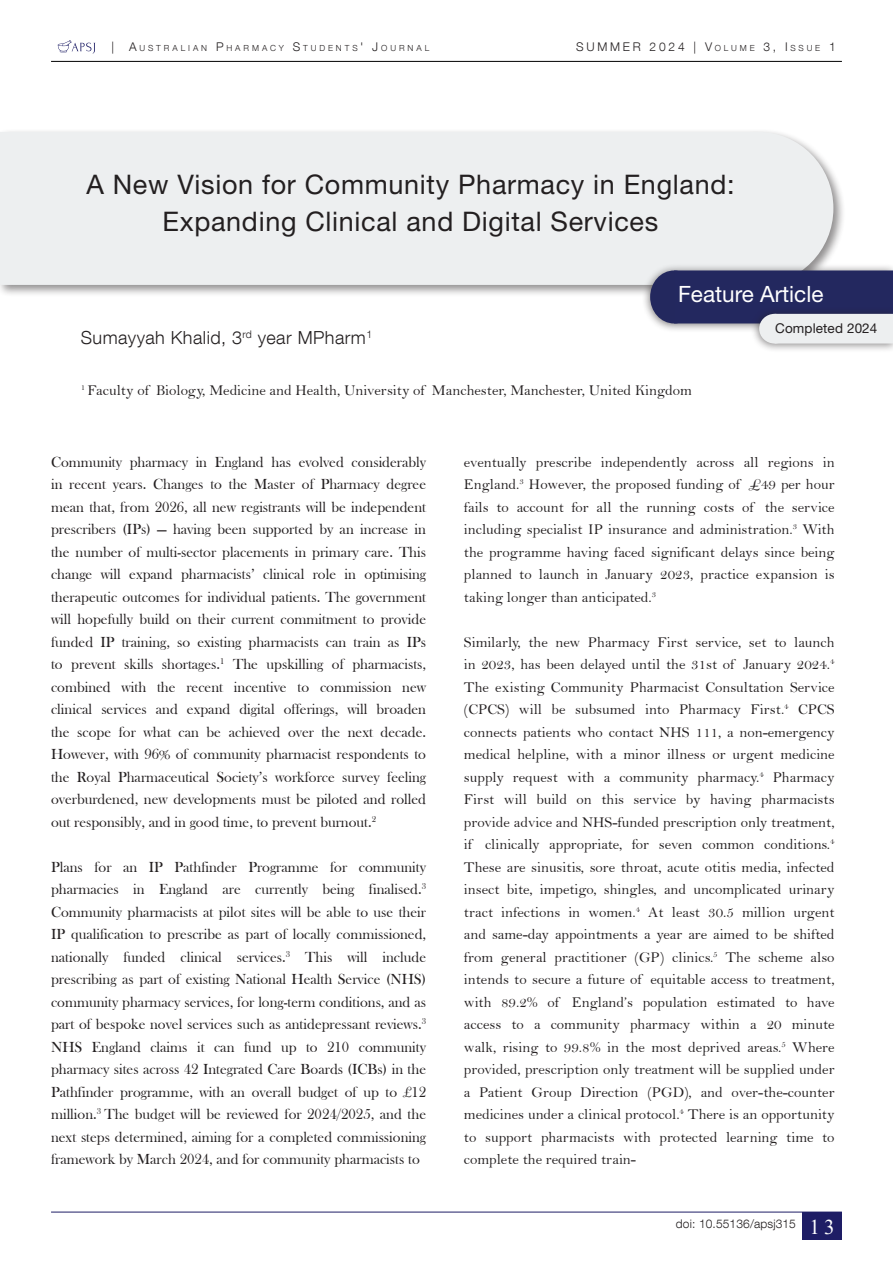
<style>
.page{position:relative;width:893px;height:1263px;background:#fff}
.page>*{position:absolute;margin:0;border:0;box-sizing:border-box;transform-origin:0 0}
.t1{font:27px/37.5px "Helvetica Neue LT Std";letter-spacing:.025em;color:#231f20;text-align:center}
.t2{font:22.5px "Helvetica Neue LT Std";color:#fff}
.t3{font:21px "Times New Roman";color:#fff}
.t4{font:300 18px "Helvetica Neue LT Com";letter-spacing:.025em;color:#231f20}
.t5{font:15px/22.5px "Bask Old Face";color:#231f20;text-align:justify}
.t6{font:15px/22.5px "Bell";color:#231f20;text-align:justify}
.t7{font:13.5px "Helvetica Neue LT Std";letter-spacing:.01em;color:#231f20}
.t8{font:300 12px "Helvetica Neue LT Com";letter-spacing:.23em;color:#231f20}
.t9{font:300 12px "Helvetica Neue LT Com";letter-spacing:.01em;color:#231f20}
.t10{font:300 8.4px "Helvetica Neue LT Com";letter-spacing:.35em;color:#231f20}
.s1{font-size:12px}
.s2{font-size:8.4px}
</style>
<div class="page">
<div style="left:802px;top:1212px;width:40px;height:28px;background:#1e1d65"></div>
<hr style="left:51px;top:1212px;width:791px;height:1px;background:#1e1d65">
<hr style="left:51px;top:61px;width:791px;height:1px;background:#000">
<svg style="left:58px;top:40px;width:37px;height:14px"></svg>
<div style="left:0;top:128px;width:845px;height:169px;background:#231f20;opacity:.5"></div>
<div style="left:684px;top:134px;width:147px;height:149px;background:#edeff0;border-radius:50%"></div>
<div style="left:1px;top:133px;width:756px;height:151px;background:#edeff0"></div>
<div style="left:0;top:132px;width:758px;height:153px;border:2px solid #edeff0"></div>
<div style="left:641px;top:263px;width:252px;height:70px;background:#231f20;opacity:.55"></div>
<div style="left:652px;top:273px;width:44px;height:48px;background:#23285e;border-radius:50%"></div>
<div style="left:650px;top:270px;width:48px;height:53px;border:4px solid #23285e;border-radius:50%"></div>
<div style="left:675px;top:271px;width:217px;height:52px;background:#23285f"></div>
<div style="left:674px;top:270px;width:219px;height:53px;border:2px solid #23285f"></div>
<div style="left:750px;top:307px;width:143px;height:45px;background:#231f20;opacity:.55"></div>
<div style="left:761px;top:316px;width:27px;height:25px;background:#edeff0;border-radius:50%"></div>
<div style="left:759px;top:314px;width:31px;height:30px;border:4px solid #edeff0;border-radius:50%"></div>
<div style="left:775px;top:315px;width:117px;height:28px;background:#edeff0"></div>
<div style="left:775px;top:314px;width:118px;height:30px;border:2px solid #edeff0"></div>
<p class="t10" style="left:111px;top:45px;width:319px"><span class="s1">| A</span>USTRALIAN <span class="s1">P</span>HARMACY <span class="s1">S</span>TUDENTS<span class="s1">' J</span>OURNAL</p>
<p class="t8" style="left:576px;top:43px;width:261px">SUMMER 2024 | V<span class="s2">OLUME</span> 3, I<span class="s2">SSUE</span> 1</p>
<h1 class="t1" style="left:86px;top:165px;width:650px">A New Vision for Community Pharmacy in England:<br>Expanding Clinical and Digital Services</h1>
<h2 class="t2" style="left:678px;top:280px;width:147px">Feature Article</h2>
<p class="t7" style="left:775px;top:320px;width:104px">Completed 2024</p>
<p class="t4" style="left:81px;top:331px;width:293px">Sumayyah Khalid, 3<sup>rd</sup> year MPharm<sup>1</sup></p>
<p class="t6" style="left:81px;top:379px;width:613px"><sup>1</sup> Faculty of Biology, Medicine and Health, University of Manchester, Manchester, United Kingdom</p>
<p class="t5" style="left:51px;top:452px;width:377px">Community pharmacy in England has evolved considerably in recent years. Changes to the Master of Pharmacy degree mean that, from 2026, all new registrants will be independent prescribers (IPs) — having been supported by an increase in the number of multi-sector placements in primary care. This change will expand pharmacists’ clinical role in optimising therapeutic outcomes for individual patients. The government will hopefully build on their current commitment to provide funded IP training, so existing pharmacists can train as IPs to prevent skills shortages.<sup>1</sup> The upskilling of pharmacists, combined with the recent incentive to commission new clinical services and expand digital offerings, will broaden the scope for what can be achieved over the next decade.<br>However, with 96% of community pharmacist respondents to the Royal Pharmaceutical Society’s workforce survey feeling overburdened, new developments must be piloted and rolled out responsibly, and in good time, to prevent burnout.<sup>2</sup></p>
<p class="t5" style="left:51px;top:857px;width:377px">Plans for an IP Pathfinder Programme for community pharmacies in England are currently being finalised.<sup>3<br></sup>Community pharmacists at pilot sites will be able to use their IP qualification to prescribe as part of locally commissioned, nationally funded clinical services.<sup>3</sup> This will include prescribing as part of existing National Health Service (NHS) community pharmacy services, for long-term conditions, and as part of bespoke novel services such as antidepressant reviews.<sup>3<br></sup>NHS England claims it can fund up to 210 community pharmacy sites across 42 Integrated Care Boards (ICBs) in the Pathfinder programme, with an overall budget of up to £12 million.<sup>3</sup> The budget will be reviewed for 2024/2025, and the next steps determined, aiming for a completed commissioning framework by March 2024, and for community pharmacists to</p>
<p class="t6" style="left:464px;top:451px;width:372px">eventually prescribe independently across all regions in England.<sup>3</sup> However, the proposed funding of £49 per hour fails to account for all the running costs of the service including specialist IP insurance and administration.<sup>3</sup> With the programme having faced significant delays since being planned to launch in January 2023, practice expansion is taking longer than anticipated.<sup>3</sup></p>
<p class="t6" style="left:464px;top:631px;width:372px">Similarly, the new Pharmacy First service, set to launch in 2023, has been delayed until the 31st of January 2024.<sup>4<br></sup>The existing Community Pharmacist Consultation Service (CPCS) will be subsumed into Pharmacy First.<sup>4</sup> CPCS connects patients who contact NHS 111, a non-emergency medical helpline, with a minor illness or urgent medicine supply request with a community pharmacy.<sup>4</sup> Pharmacy First will build on this service by having pharmacists provide advice and NHS-funded prescription only treatment, if clinically appropriate, for seven common conditions.<sup>4<br></sup>These are sinusitis, sore throat, acute otitis media, infected insect bite, impetigo, shingles, and uncomplicated urinary tract infections in women.<sup>4</sup> At least 30.5 million urgent and same-day appointments a year are aimed to be shifted from general practitioner (GP) clinics.<sup>5</sup> The scheme also intends to secure a future of equitable access to treatment, with 89.2% of England’s population estimated to have access to a community pharmacy within a 20 minute walk, rising to 99.8% in the most deprived areas.<sup>5</sup> Where provided, prescription only treatment will be supplied under a Patient Group Direction (PGD), and over-the-counter medicines under a clinical protocol.<sup>4</sup> There is an opportunity to support pharmacists with protected learning time to complete the required train-</p>
<p class="t9" style="left:676px;top:1219px;width:122px">doi: 10.55136/apsj315</p>
<h3 class="t3" style="left:810px;top:1215px;width:27px">13</h3>
</div>
